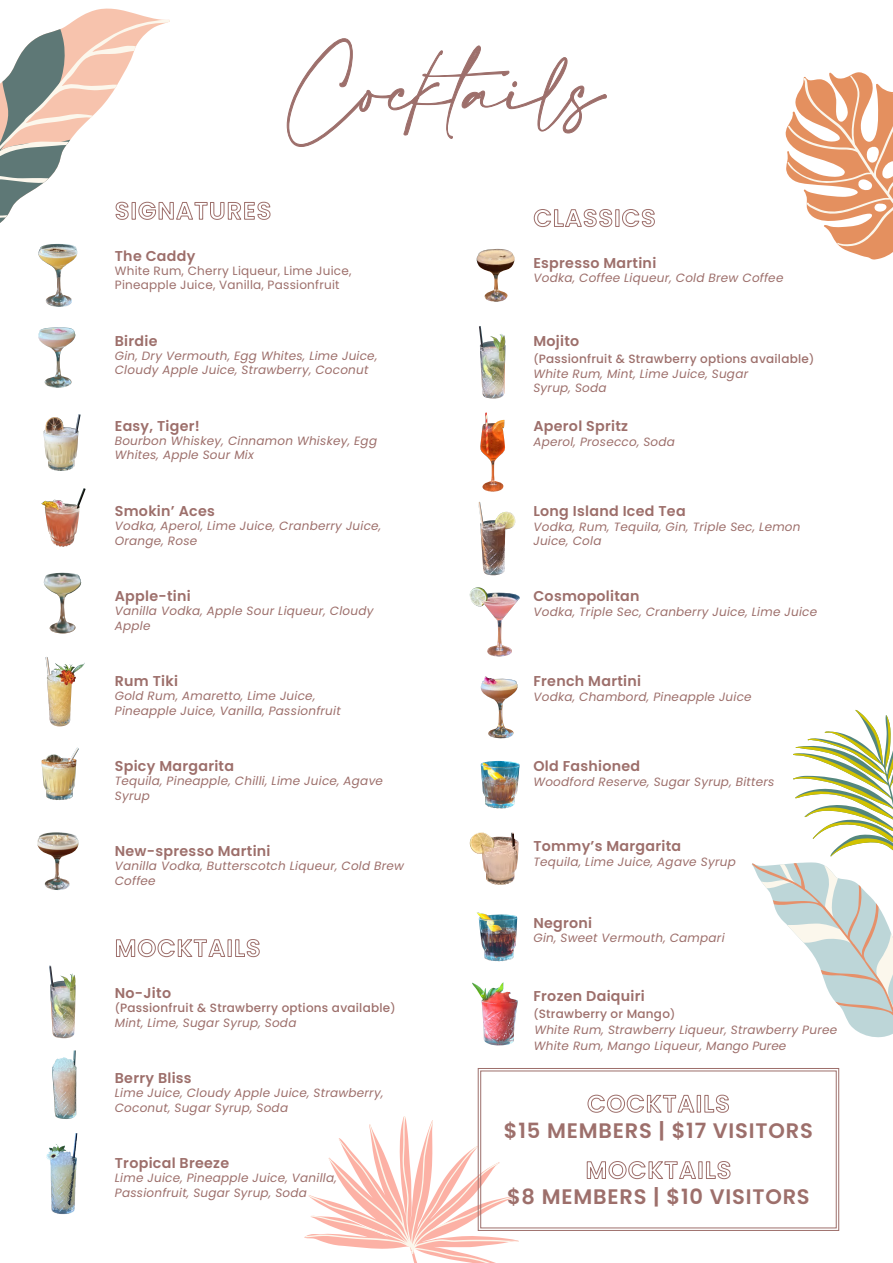
<style>
.page{position:relative;width:893px;height:1263px;background:#fff}
.page>*{position:absolute;margin:0;border:0;box-sizing:border-box;transform-origin:0 0}
.t1{font:53.4px "Amalfi Coast";color:#9d6f6b}
.t2{font:600 21px "Poppins";letter-spacing:.04em;color:#9d6f6b}
.t3{font:600 14.25px "Poppins";letter-spacing:.02em;color:#9d6f6b}
.t4{font:italic 12px/14.4px "Poppins";letter-spacing:.02em;color:#9d6f6b}
.t5{font:500 12px/14.4px "Poppins";letter-spacing:.02em;color:#9d6f6b}
.t6{font:12px/14.4px "Poppins";letter-spacing:.02em;color:#9d6f6b}
.s1{font-size:10.5px}
.s2{font-weight:400;font-style:italic}
.s3{font-weight:500;font-style:normal;font-size:10.5px}
.s4{font-weight:500;font-style:normal}
</style>
<div class="page">
<svg style="left:304px;top:1116px;width:215px;height:147px"></svg>
<svg style="left:0;top:8px;width:271px;height:215px"></svg>
<svg style="left:533px;top:209px;width:80px;height:19px"></svg>
<div style="left:615px;top:209px;width:4px;height:18px;border:1px solid #9d6f6b"></div>
<svg style="left:622px;top:209px;width:33px;height:19px"></svg>
<svg style="left:116px;top:939px;width:110px;height:19px"></svg>
<div style="left:228px;top:939px;width:4px;height:18px;border:1px solid #9d6f6b"></div>
<svg style="left:235px;top:939px;width:25px;height:19px"></svg>
<img style="left:480px;top:413px;width:25px;height:79px">
<img style="left:43px;top:573px;width:39px;height:61px">
<img style="left:480px;top:676px;width:38px;height:62px">
<img style="left:478px;top:502px;width:38px;height:74px">
<img style="left:46px;top:657px;width:39px;height:69px">
<img style="left:42px;top:490px;width:41px;height:57px">
<img style="left:41px;top:748px;width:38px;height:52px">
<img style="left:38px;top:244px;width:40px;height:63px">
<img style="left:470px;top:832px;width:49px;height:53px">
<img style="left:479px;top:326px;width:27px;height:73px">
<img style="left:480px;top:761px;width:40px;height:47px">
<img style="left:37px;top:832px;width:42px;height:58px">
<img style="left:477px;top:912px;width:40px;height:49px">
<img style="left:472px;top:982px;width:46px;height:64px">
<img style="left:38px;top:327px;width:38px;height:61px">
<img style="left:470px;top:587px;width:50px;height:69px">
<img style="left:476px;top:249px;width:39px;height:53px">
<img style="left:43px;top:414px;width:38px;height:57px">
<svg style="left:286px;top:38px;width:321px;height:109px"></svg>
<svg style="left:478px;top:1068px;width:361px;height:163px"></svg>
<svg style="left:785px;top:72px;width:108px;height:188px"></svg>
<svg style="left:752px;top:710px;width:141px;height:328px"></svg>
<img style="left:49px;top:965px;width:27px;height:73px">
<img style="left:52px;top:1050px;width:24px;height:69px">
<img style="left:46px;top:1134px;width:32px;height:80px">
<svg style="left:587px;top:1094px;width:108px;height:19px"></svg>
<div style="left:697px;top:1095px;width:4px;height:17px;border:1px solid #9d6f6b"></div>
<svg style="left:704px;top:1094px;width:25px;height:19px"></svg>
<svg style="left:586px;top:1160px;width:111px;height:20px"></svg>
<div style="left:698px;top:1161px;width:5px;height:18px;border:1px solid #9d6f6b"></div>
<svg style="left:705px;top:1160px;width:26px;height:20px"></svg>
<h1 class="t1" style="left:289px;top:61px;width:317px">Cocktails</h1>
<p class="t3" style="left:115px;top:247px;width:82px">The Caddy</p>
<p class="t6" style="left:115px;top:264px;width:238px">White Rum, Cherry Liqueur, Lime Juice,<br>Pineapple Juice, Vanilla, Passionfruit</p>
<p class="t3" style="left:115px;top:332px;width:44px">Birdie</p>
<p class="t4" style="left:115px;top:349px;width:264px">Gin, Dry Vermouth, Egg Whites, Lime Juice,<br>Cloudy Apple Juice, Strawberry, Coconut</p>
<p class="t3" style="left:115px;top:417px;width:87px">Easy, Tiger!</p>
<p class="t4" style="left:115px;top:434px;width:264px">Bourbon Whiskey, Cinnamon Whiskey, Egg<br>Whites, Apple Sour Mix</p>
<p class="t3" style="left:115px;top:502px;width:102px">Smokin’ Aces</p>
<p class="t4" style="left:115px;top:519px;width:268px">Vodka, Aperol, Lime Juice, Cranberry Juice,<br>Orange, Rose</p>
<p class="t3" style="left:115px;top:587px;width:77px">Apple-tini</p>
<p class="t4" style="left:115px;top:604px;width:260px">Vanilla Vodka, Apple Sour Liqueur, Cloudy<br>Apple</p>
<p class="t3" style="left:115px;top:672px;width:65px">Rum Tiki</p>
<p class="t4" style="left:115px;top:689px;width:227px">Gold Rum, Amaretto, Lime Juice,<br>Pineapple Juice, Vanilla, Passionfruit</p>
<p class="t3" style="left:115px;top:758px;width:121px">Spicy Margarita</p>
<p class="t4" style="left:115px;top:774px;width:270px">Tequila, Pineapple, Chilli, Lime Juice, Agave<br>Syrup</p>
<p class="t3" style="left:115px;top:843px;width:157px">New-spresso Martini</p>
<p class="t4" style="left:115px;top:859px;width:291px">Vanilla Vodka, Butterscotch Liqueur, Cold Brew<br>Coffee</p>
<p class="t3" style="left:115px;top:984px;width:58px">No-Jito</p>
<p class="t5" style="left:115px;top:1001px;width:282px"><span class="s1">(</span>Passionfruit &amp; Strawberry options available<span class="s1">)<br></span><span class="s2">Mint, Lime, Sugar Syrup, Soda</span></p>
<p class="t3" style="left:115px;top:1069px;width:78px">Berry Bliss</p>
<p class="t4" style="left:115px;top:1086px;width:270px">Lime Juice, Cloudy Apple Juice, Strawberry,<br>Coconut, Sugar Syrup, Soda</p>
<p class="t3" style="left:115px;top:1155px;width:116px">Tropical Breeze</p>
<p class="t4" style="left:115px;top:1171px;width:224px">Lime Juice, Pineapple Juice, Vanilla,<br>Passionfruit, Sugar Syrup, Soda</p>
<p class="t3" style="left:533px;top:255px;width:124px">Espresso Martini</p>
<p class="t4" style="left:533px;top:271px;width:251px">Vodka, Coffee Liqueur, Cold Brew Coffee</p>
<p class="t3" style="left:533px;top:333px;width:47px">Mojito</p>
<p class="t5" style="left:533px;top:352px;width:282px"><span class="s1">(</span>Passionfruit &amp; Strawberry options available<span class="s1">)<br></span><span class="s2">White Rum, Mint, Lime Juice, Sugar<br>Syrup, Soda</span></p>
<p class="t3" style="left:533px;top:418px;width:96px">Aperol Spritz</p>
<p class="t4" style="left:533px;top:434px;width:143px">Aperol, Prosecco, Soda</p>
<p class="t3" style="left:533px;top:503px;width:154px">Long Island Iced Tea</p>
<p class="t4" style="left:533px;top:519px;width:269px">Vodka, Rum, Tequila, Gin, Triple Sec, Lemon<br>Juice, Cola</p>
<p class="t3" style="left:533px;top:588px;width:108px">Cosmopolitan</p>
<p class="t4" style="left:533px;top:604px;width:285px">Vodka, Triple Sec, Cranberry Juice, Lime Juice</p>
<p class="t3" style="left:533px;top:673px;width:109px">French Martini</p>
<p class="t4" style="left:533px;top:689px;width:220px">Vodka, Chambord, Pineapple Juice</p>
<p class="t3" style="left:533px;top:758px;width:108px">Old Fashioned</p>
<p class="t4" style="left:533px;top:774px;width:243px">Woodford Reserve, Sugar Syrup, Bitters</p>
<p class="t3" style="left:533px;top:838px;width:149px">Tommy’s Margarita</p>
<p class="t4" style="left:533px;top:854px;width:204px">Tequila, Lime Juice, Agave Syrup</p>
<p class="t3" style="left:533px;top:914px;width:60px">Negroni</p>
<p class="t4" style="left:533px;top:930px;width:193px">Gin, Sweet Vermouth, Campari</p>
<p class="t3" style="left:533px;top:987px;width:113px">Frozen Daiquiri</p>
<p class="t4" style="left:533px;top:1005px;width:305px;line-height:16px"><span class="s3">(</span><span class="s4">Strawberry or Mango</span><span class="s3">)<br></span>White Rum, Strawberry Liqueur, Strawberry Puree<br>White Rum, Mango Liqueur, Mango Puree</p>
<h2 class="t2" style="left:504px;top:1118px;width:311px">$15 MEMBERS | $17 VISITORS</h2>
<h2 class="t2" style="left:507px;top:1184px;width:304px">$8 MEMBERS | $10 VISITORS</h2>
</div>
